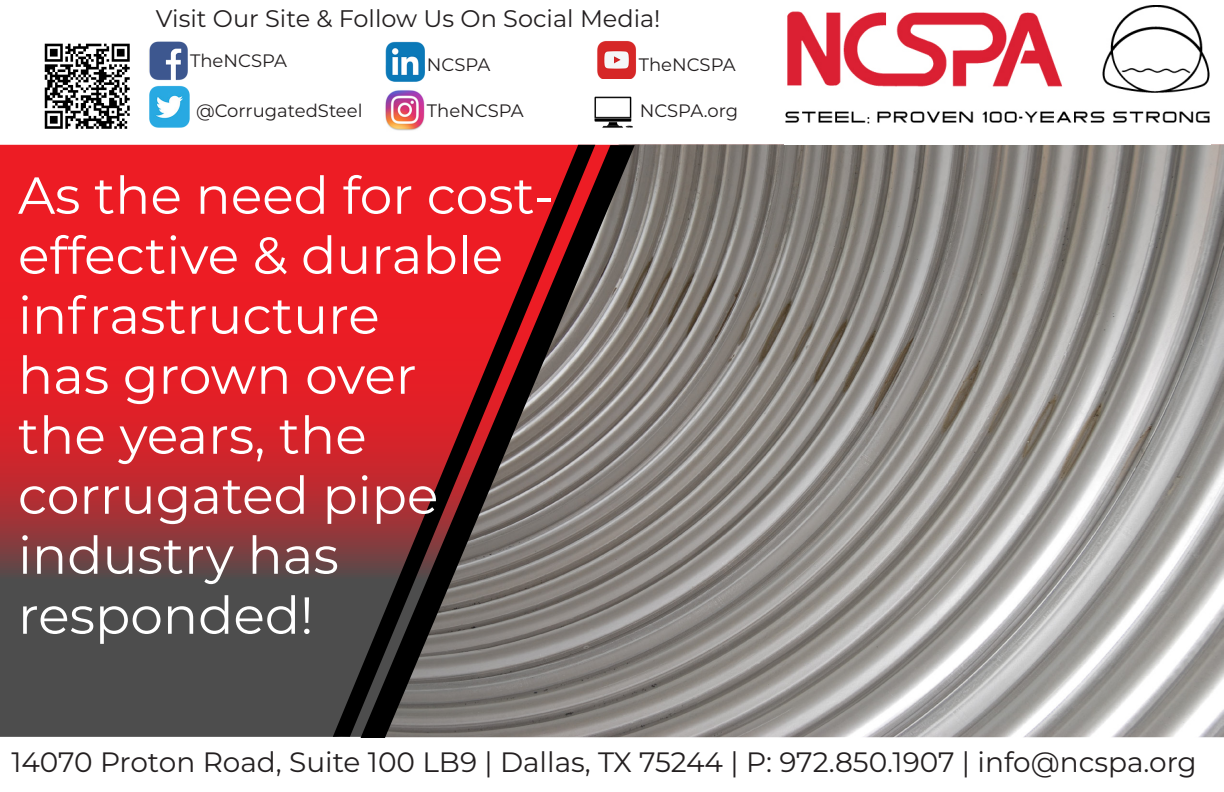
<style>
.page{position:relative;width:1224px;height:792px;background:#fff}
.page>*{position:absolute;margin:0;border:0;box-sizing:border-box;transform-origin:0 0}
.t1{font:52px/60px "Montserrat";color:#fff}
.t2{font:28px "Montserrat";color:#231f20}
.t3{font:24px "Montserrat";color:#231f20}
.t4{font:18px "Montserrat";color:#231f20}
</style>
<div class="page">
<svg style="left:0;top:145px;width:333px;height:592px;background:#ae2f33"></svg>
<svg style="left:333px;top:145px;width:28px;height:592px;background:#ab2b30"></svg>
<img style="left:373px;top:144px;width:851px;height:593px">
<svg style="left:361px;top:145px;width:274px;height:593px;background:#924748"></svg>
<img style="left:785px;top:6px;width:425px;height:118px">
<img style="left:44px;top:43px;width:86px;height:86px">
<img style="left:385px;top:90px;width:40px;height:41px">
<img style="left:385px;top:41px;width:40px;height:41px">
<img style="left:148px;top:41px;width:42px;height:87px">
<img style="left:597px;top:41px;width:39px;height:38px">
<img style="left:595px;top:96px;width:37px;height:32px">
<p class="t3" style="left:156px;top:2px;width:506px">Visit Our Site &amp; Follow Us On Social Media!</p>
<p class="t4" style="left:190px;top:48px;width:99px">TheNCSPA</p>
<p class="t4" style="left:427px;top:52px;width:65px">NCSPA</p>
<p class="t4" style="left:639px;top:52px;width:99px">TheNCSPA</p>
<p class="t4" style="left:427px;top:98px;width:99px">TheNCSPA</p>
<p class="t4" style="left:640px;top:98px;width:100px">NCSPA.org</p>
<p class="t4" style="left:196px;top:98px;width:168px">@CorrugatedSteel</p>
<p class="t1" style="left:18px;top:163px;width:538px">As the need for cost&shy;effective &amp; durable infrastructure<br>has grown over<br>the years, the corrugated pipe industry has responded!</p>
<p class="t2" style="left:11px;top:742px;width:1187px">14070 Proton Road, Suite 100 LB9 | Dallas, TX 75244 | P: 972.850.1907 | info@ncspa.org</p>
</div>
